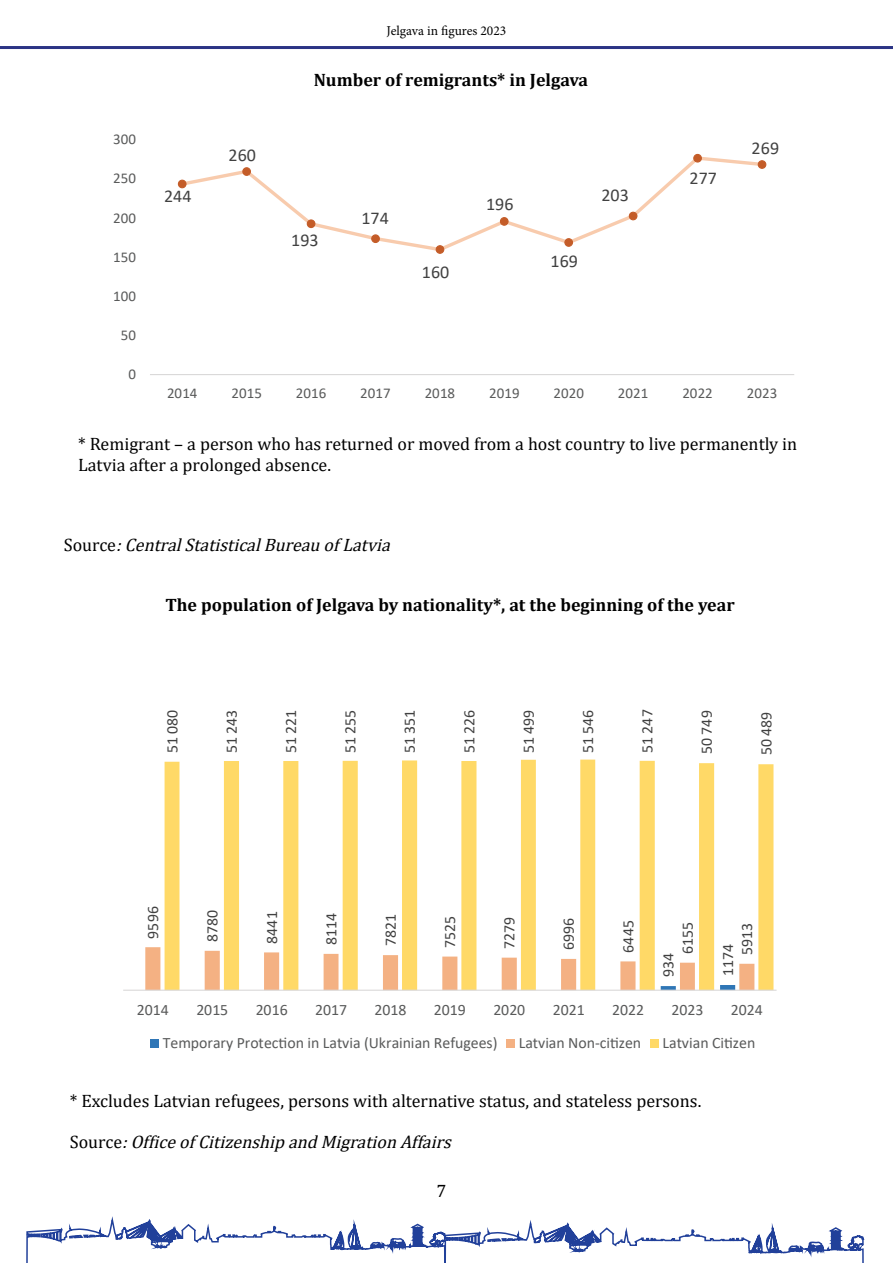
<style>
.page{position:relative;width:893px;height:1263px;background:#fff}
.page>*{position:absolute;margin:0;border:0;box-sizing:border-box;transform-origin:0 0}
.t1{font:18px/21.6px "Cambria";color:#000}
.t2{font:700 18px "Cambria";color:#000}
.t3{font:italic 18px "Cambria";color:#000}
.t4{font:18px "Calibri";letter-spacing:.005em;color:#414141}
.t5{font:15.9px "Calibri";color:#595a5a}
.t6{font:15.9px "Calibri";letter-spacing:.005em;color:#414141}
.t7{font:15px "Calibri";color:#595a5a}
.t8{font:13.5px "Minion Pro";color:#000}
.s1{font-style:normal}
</style>
<div class="page">
<svg style="left:26px;top:1216px;width:839px;height:47px"></svg>
<hr style="left:0;top:46px;width:893px;height:3px;background:#2b3485">
<hr style="left:150px;top:374px;width:644px;height:1px;background:#dad9d9">
<svg style="left:178px;top:155px;width:588px;height:98px"></svg>
<div style="left:178px;top:180px;width:8px;height:8px;background:#c45c28;border-radius:50%"></div>
<div style="left:178px;top:180px;width:9px;height:8px;border:1px solid #c45c28;border-radius:50%"></div>
<div style="left:243px;top:168px;width:7px;height:7px;background:#c45c28;border-radius:50%"></div>
<div style="left:242px;top:167px;width:9px;height:9px;border:1px solid #c45c28;border-radius:50%"></div>
<div style="left:307px;top:220px;width:8px;height:8px;background:#c45c28;border-radius:50%"></div>
<div style="left:307px;top:219px;width:8px;height:9px;border:1px solid #c45c28;border-radius:50%"></div>
<div style="left:372px;top:235px;width:7px;height:7px;background:#c45c28;border-radius:50%"></div>
<div style="left:371px;top:234px;width:9px;height:9px;border:1px solid #c45c28;border-radius:50%"></div>
<div style="left:436px;top:246px;width:8px;height:7px;background:#c45c28;border-radius:50%"></div>
<div style="left:436px;top:245px;width:8px;height:9px;border:1px solid #c45c28;border-radius:50%"></div>
<div style="left:500px;top:218px;width:8px;height:7px;background:#c45c28;border-radius:50%"></div>
<div style="left:500px;top:217px;width:9px;height:9px;border:1px solid #c45c28;border-radius:50%"></div>
<div style="left:565px;top:239px;width:7px;height:7px;background:#c45c28;border-radius:50%"></div>
<div style="left:564px;top:238px;width:9px;height:9px;border:1px solid #c45c28;border-radius:50%"></div>
<div style="left:629px;top:212px;width:8px;height:8px;background:#c45c28;border-radius:50%"></div>
<div style="left:629px;top:212px;width:8px;height:8px;border:1px solid #c45c28;border-radius:50%"></div>
<div style="left:694px;top:154px;width:7px;height:8px;background:#c45c28;border-radius:50%"></div>
<div style="left:693px;top:154px;width:9px;height:9px;border:1px solid #c45c28;border-radius:50%"></div>
<div style="left:758px;top:161px;width:8px;height:7px;background:#c45c28;border-radius:50%"></div>
<div style="left:758px;top:160px;width:8px;height:9px;border:1px solid #c45c28;border-radius:50%"></div>
<svg style="left:145px;top:947px;width:20px;height:43px"></svg>
<svg style="left:165px;top:759px;width:608px;height:231px"></svg>
<hr style="left:123px;top:990px;width:654px;height:1px;background:#dad9d9">
<div style="left:150px;top:1039px;width:9px;height:8px;background:#2f76b6"></div>
<div style="left:506px;top:1039px;width:9px;height:8px;background:#f4b183"></div>
<div style="left:650px;top:1039px;width:9px;height:8px;background:#ffd967"></div>
<p class="t8" style="left:387px;top:22px;width:121px">Jelgava in figures 2023</p>
<p class="t7" style="left:113px;top:129px;width:24px">300</p>
<p class="t7" style="left:113px;top:168px;width:24px">250</p>
<p class="t7" style="left:113px;top:207px;width:24px">200</p>
<p class="t7" style="left:113px;top:246px;width:24px">150</p>
<p class="t7" style="left:113px;top:285px;width:24px">100</p>
<p class="t7" style="left:121px;top:324px;width:17px">50</p>
<p class="t7" style="left:128px;top:363px;width:9px">0</p>
<p class="t4" style="left:164px;top:184px;width:29px">244</p>
<p class="t4" style="left:229px;top:143px;width:29px">260</p>
<p class="t2" style="left:314px;top:67px;width:276px">Number of remigrants* in Jelgava</p>
<p class="t4" style="left:291px;top:228px;width:29px">193</p>
<p class="t4" style="left:361px;top:205px;width:29px">174</p>
<p class="t4" style="left:422px;top:260px;width:29px">160</p>
<p class="t4" style="left:486px;top:191px;width:29px">196</p>
<p class="t4" style="left:551px;top:248px;width:29px">169</p>
<p class="t4" style="left:601px;top:183px;width:29px">203</p>
<p class="t4" style="left:689px;top:165px;width:29px">277</p>
<p class="t4" style="left:752px;top:136px;width:29px">269</p>
<p class="t7" style="left:167px;top:383px;width:32px">2014</p>
<p class="t7" style="left:231px;top:383px;width:32px">2015</p>
<p class="t7" style="left:296px;top:383px;width:32px">2016</p>
<p class="t7" style="left:360px;top:383px;width:32px">2017</p>
<p class="t7" style="left:425px;top:383px;width:32px">2018</p>
<p class="t7" style="left:489px;top:383px;width:32px">2019</p>
<p class="t7" style="left:553px;top:383px;width:32px">2020</p>
<p class="t7" style="left:618px;top:383px;width:32px">2021</p>
<p class="t7" style="left:682px;top:383px;width:32px">2022</p>
<p class="t7" style="left:747px;top:383px;width:32px">2023</p>
<p class="t1" style="left:78px;top:433px;width:721px">* Remigrant – a person who has returned or moved from a host country to live permanently in<br>Latvia after a prolonged absence.</p>
<p class="t3" style="left:64px;top:534px;width:351px"><span class="s1">S o u r c e</span> :CentralStatisticalBureauofLatvia</p>
<p class="t2" style="left:165px;top:592px;width:571px">The population of Jelgava by nationality*, at the beginning of the year</p>
<p class="t6" style="left:161px;top:753px;width:45px;rotate:-90deg">51 080</p>
<p class="t6" style="left:220px;top:753px;width:45px;rotate:-90deg">51 243</p>
<p class="t6" style="left:280px;top:753px;width:45px;rotate:-90deg">51 221</p>
<p class="t6" style="left:339px;top:753px;width:45px;rotate:-90deg">51 255</p>
<p class="t6" style="left:399px;top:753px;width:45px;rotate:-90deg">51 351</p>
<p class="t6" style="left:458px;top:753px;width:45px;rotate:-90deg">51 226</p>
<p class="t6" style="left:517px;top:753px;width:45px;rotate:-90deg">51 499</p>
<p class="t6" style="left:577px;top:753px;width:45px;rotate:-90deg">51 546</p>
<p class="t6" style="left:636px;top:753px;width:45px;rotate:-90deg">51 247</p>
<p class="t6" style="left:696px;top:754px;width:45px;rotate:-90deg">50 749</p>
<p class="t6" style="left:755px;top:755px;width:45px;rotate:-90deg">50 489</p>
<p class="t6" style="left:142px;top:938px;width:34px;rotate:-90deg">9596</p>
<p class="t6" style="left:201px;top:942px;width:34px;rotate:-90deg">8780</p>
<p class="t6" style="left:261px;top:944px;width:34px;rotate:-90deg">8441</p>
<p class="t6" style="left:320px;top:945px;width:34px;rotate:-90deg">8114</p>
<p class="t6" style="left:379px;top:946px;width:34px;rotate:-90deg">7821</p>
<p class="t6" style="left:439px;top:948px;width:34px;rotate:-90deg">7525</p>
<p class="t6" style="left:498px;top:949px;width:34px;rotate:-90deg">7279</p>
<p class="t6" style="left:558px;top:950px;width:34px;rotate:-90deg">6996</p>
<p class="t6" style="left:617px;top:952px;width:34px;rotate:-90deg">6445</p>
<p class="t6" style="left:676px;top:954px;width:34px;rotate:-90deg">6155</p>
<p class="t6" style="left:736px;top:955px;width:34px;rotate:-90deg">5913</p>
<p class="t6" style="left:657px;top:977px;width:26px;rotate:-90deg">934</p>
<p class="t6" style="left:717px;top:976px;width:34px;rotate:-90deg">1174</p>
<p class="t5" style="left:137px;top:999px;width:33px">2014</p>
<p class="t5" style="left:196px;top:999px;width:33px">2015</p>
<p class="t5" style="left:256px;top:999px;width:33px">2016</p>
<p class="t5" style="left:315px;top:999px;width:33px">2017</p>
<p class="t5" style="left:375px;top:999px;width:33px">2018</p>
<p class="t5" style="left:434px;top:999px;width:33px">2019</p>
<p class="t5" style="left:493px;top:999px;width:33px">2020</p>
<p class="t5" style="left:553px;top:999px;width:33px">2021</p>
<p class="t5" style="left:612px;top:999px;width:33px">2022</p>
<p class="t5" style="left:671px;top:999px;width:33px">2023</p>
<p class="t5" style="left:731px;top:999px;width:33px">2024</p>
<p class="t5" style="left:163px;top:1031px;width:336px">Temporary Protection in Latvia (Ukrainian Refugees)</p>
<p class="t5" style="left:519px;top:1031px;width:124px">Latvian Non-citizen</p>
<p class="t5" style="left:662px;top:1031px;width:94px">Latvian Citizen</p>
<p class="t1" style="left:70px;top:1090px;width:633px">* Excludes Latvian refugees, persons with alternative status, and stateless persons.</p>
<p class="t3" style="left:70px;top:1131px;width:406px"><span class="s1">S o u r c e</span> :OfficeofCitizenshipandMigrationAffairs</p>
<p class="t1" style="left:436px;top:1180px;width:11px">7</p>
</div>
